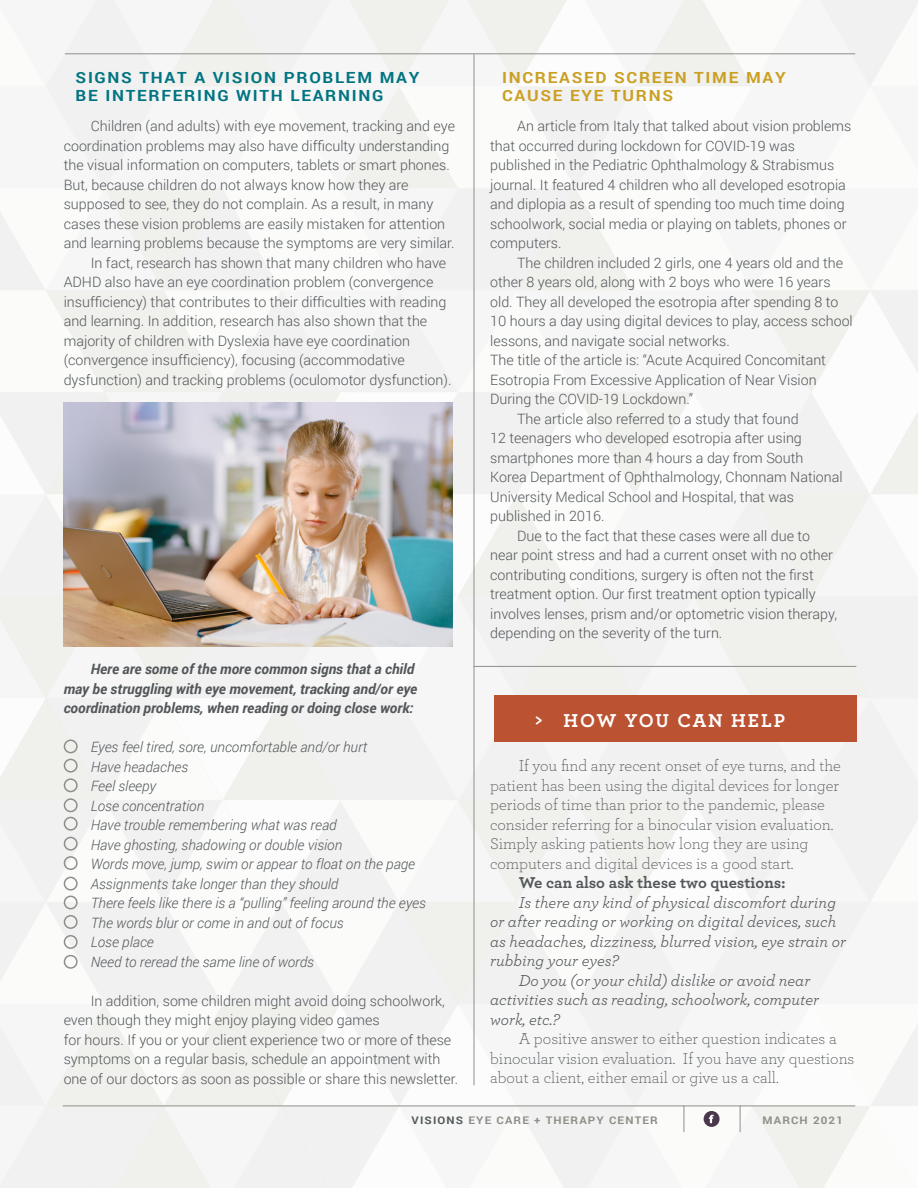
<style>
.page{position:relative;width:918px;height:1188px;background:#fff}
.page>*{position:absolute;margin:0;border:0;box-sizing:border-box;transform-origin:0 0}
.t1{font:700 19.65px "Archer";letter-spacing:.1em;color:#fff}
.t2{font:300 16.5px/19.5px "Archer";color:#52575a}
.t3{font:italic 16.5px/19.5px "Archer";color:#52575a}
.t4{font:700 16.5px "Archer";color:#52575a}
.t5{font:700 15.3px/18px "Roboto";letter-spacing:.1em;color:#007481;scale:1.1 1}
.t6{font:700 15.3px/18px "Roboto";letter-spacing:.1em;color:#cb9f22;scale:1.1 1}
.t7{font:300 14.25px/19.5px "Roboto";color:#52575a}
.t8{font:italic 300 14.25px "Roboto";color:#52575a}
.t9{font:italic 700 14.25px/19.5px "Roboto";color:#52575a}
.t10{font:700 10.5px "Roboto";letter-spacing:.1em;color:#8f8f89;scale:1.1 1}
.s1{color:#52575a}
</style>
<div class="page">
<img style="left:0;top:0;width:918px;height:1188px">
<hr style="left:63px;top:1105px;width:792px;height:1px;background:#8f8f89">
<hr style="left:65px;top:53px;width:790px;height:1px;background:#8f8f89">
<hr style="left:474px;top:666px;width:382px;height:1px;background:#8f8f89">
<svg style="left:684px;top:1106px;width:1px;height:26px"></svg>
<svg style="left:740px;top:1106px;width:1px;height:26px"></svg>
<svg style="left:704px;top:1111px;width:16px;height:16px"></svg>
<svg style="left:709px;top:1115px;width:5px;height:8px"></svg>
<hr style="left:474px;top:54px;width:1px;height:1031px;background:#8f8f89">
<div style="left:64px;top:739px;width:14px;height:14px;border:2px solid #8f8f89;border-radius:50%"></div>
<div style="left:64px;top:759px;width:14px;height:14px;border:2px solid #8f8f89;border-radius:50%"></div>
<div style="left:64px;top:778px;width:14px;height:14px;border:2px solid #8f8f89;border-radius:50%"></div>
<div style="left:64px;top:798px;width:14px;height:14px;border:2px solid #8f8f89;border-radius:50%"></div>
<div style="left:64px;top:817px;width:14px;height:14px;border:2px solid #8f8f89;border-radius:50%"></div>
<div style="left:64px;top:837px;width:14px;height:14px;border:2px solid #8f8f89;border-radius:50%"></div>
<div style="left:64px;top:856px;width:14px;height:14px;border:2px solid #8f8f89;border-radius:50%"></div>
<div style="left:64px;top:877px;width:14px;height:14px;border:2px solid #8f8f89;border-radius:50%"></div>
<div style="left:64px;top:896px;width:14px;height:13px;border:2px solid #8f8f89;border-radius:50%"></div>
<div style="left:64px;top:915px;width:14px;height:14px;border:2px solid #8f8f89;border-radius:50%"></div>
<div style="left:64px;top:935px;width:14px;height:14px;border:2px solid #8f8f89;border-radius:50%"></div>
<div style="left:64px;top:955px;width:14px;height:14px;border:2px solid #8f8f89;border-radius:50%"></div>
<img style="left:64px;top:403px;width:389px;height:243px">
<div style="left:494px;top:696px;width:362px;height:46px;background:#bb5333"></div>
<p class="t5" style="left:76px;top:68px;width:314px">SIGNS THAT A VISION PROBLEM MAY<br>BE INTERFERING WITH LEARNING</p>
<p class="t6" style="left:502px;top:68px;width:259px">INCREASED SCREEN TIME MAY<br>CAUSE EYE TURNS</p>
<p class="t7" style="left:64px;top:116px;width:393px;text-indent:27px">Children (and adults) with eye movement, tracking and eye coordination problems may also have difficulty understanding the visual information on computers, tablets or smart phones.<br>But, because children do not always know how they are supposed to see, they do not complain. As a result, in many cases these vision problems are easily mistaken for attention and learning problems because the symptoms are very similar.</p>
<p class="t7" style="left:64px;top:252px;width:389px;text-indent:27px">In fact, research has shown that many children who have ADHD also have an eye coordination problem (convergence insufficiency) that contributes to their difficulties with reading and learning. In addition, research has also shown that the majority of children with Dyslexia have eye coordination (convergence insufficiency), focusing (accommodative dysfunction) and tracking problems (oculomotor dysfunction).</p>
<p class="t7" style="left:490px;top:116px;width:363px;text-indent:27px">An article from Italy that talked about vision problems that occurred during lockdown for COVID-19 was published in the Pediatric Ophthalmology &amp; Strabismus journal. It featured 4 children who all developed esotropia and diplopia as a result of spending too much time doing schoolwork, social media or playing on tablets, phones or computers.</p>
<p class="t7" style="left:490px;top:252px;width:364px;text-indent:27px">The children included 2 girls, one 4 years old and the other 8 years old, along with 2 boys who were 16 years old. They all developed the esotropia after spending 8 to 10 hours a day using digital devices to play, access school lessons, and navigate social networks.</p>
<p class="t7" style="left:490px;top:350px;width:337px">The title of the article is: “Acute Acquired Concomitant<br>Esotropia From Excessive Application of Near Vision<br>During the COVID-19 Lockdown.”</p>
<p class="t7" style="left:490px;top:408px;width:354px;text-indent:27px">The article also referred to a study that found<br>12 teenagers who developed esotropia after using smartphones more than 4 hours a day from South Korea Department of Ophthalmology, Chonnam National University Medical School and Hospital, that was published in 2016.</p>
<p class="t7" style="left:490px;top:525px;width:348px;text-indent:27px">Due to the fact that these cases were all due to near point stress and had a current onset with no other contributing conditions, surgery is often not the first treatment option. Our first treatment option typically involves lenses, prism and/or optometric vision therapy, depending on the severity of the turn.</p>
<p class="t9" style="left:64px;top:659px;width:355px;text-indent:27px">Here are some of the more common signs that a child may be struggling with eye movement, tracking and/or eye coordination problems, when reading or doing close work:</p>
<p class="t8" style="left:91px;top:737px;width:278px">Eyes feel tired, sore, uncomfortable and/or hurt</p>
<p class="t8" style="left:91px;top:757px;width:99px">Have headaches</p>
<p class="t8" style="left:91px;top:776px;width:67px">Feel sleepy</p>
<p class="t8" style="left:91px;top:796px;width:115px">Lose concentration</p>
<p class="t8" style="left:91px;top:815px;width:247px">Have trouble remembering what was read</p>
<p class="t8" style="left:91px;top:835px;width:253px">Have ghosting, shadowing or double vision</p>
<p class="t8" style="left:91px;top:854px;width:326px">Words move, jump, swim or appear to float on the page</p>
<p class="t8" style="left:91px;top:874px;width:249px">Assignments take longer than they should</p>
<p class="t8" style="left:91px;top:893px;width:337px">There feels like there is a “pulling” feeling around the eyes</p>
<p class="t8" style="left:91px;top:913px;width:254px">The words blur or come in and out of focus</p>
<p class="t8" style="left:91px;top:932px;width:65px">Lose place</p>
<p class="t8" style="left:91px;top:952px;width:225px">Need to reread the same line of words</p>
<p class="t7" style="left:64px;top:990px;width:396px;text-indent:27px">In addition, some children might avoid doing schoolwork, even though they might enjoy playing video games<br>for hours. If you or your client experience two or more of these symptoms on a regular basis, schedule an appointment with one of our doctors as soon as possible or share this newsletter.</p>
<p class="t1" style="left:534px;top:704px;width:10px">&gt;</p>
<p class="t1" style="left:563px;top:704px;width:223px">HOW YOU CAN HELP</p>
<p class="t2" style="left:490px;top:756px;width:352px;text-indent:28px">If you find any recent onset of eye turns, and the patient has been using the digital devices for longer periods of time than prior to the pandemic, please consider referring for a binocular vision evaluation.<br>Simply asking patients how long they are using computers and digital devices is a good start.</p>
<p class="t4" style="left:519px;top:870px;width:269px">We can also ask these two questions:</p>
<p class="t3" style="left:490px;top:892px;width:357px;text-indent:28px">Is there any kind of physical discomfort during or after reading or working on digital devices, such as headaches, dizziness, blurred vision, eye strain or rubbing your eyes?</p>
<p class="t3" style="left:490px;top:970px;width:331px;text-indent:28px">Do you (or your child) dislike or avoid near activities such as reading, schoolwork, computer work, etc.?</p>
<p class="t2" style="left:490px;top:1029px;width:366px;text-indent:28px">A positive answer to either question indicates a binocular vision evaluation. If you have any questions about a client, either email or give us a call.</p>
<p class="t10" style="left:412px;top:1113px;width:225px"><span class="s1">VISIONS</span> EYE CARE + THERAPY CENTER</p>
<p class="t10" style="left:763px;top:1113px;width:75px">MARCH 2021</p>
</div>
